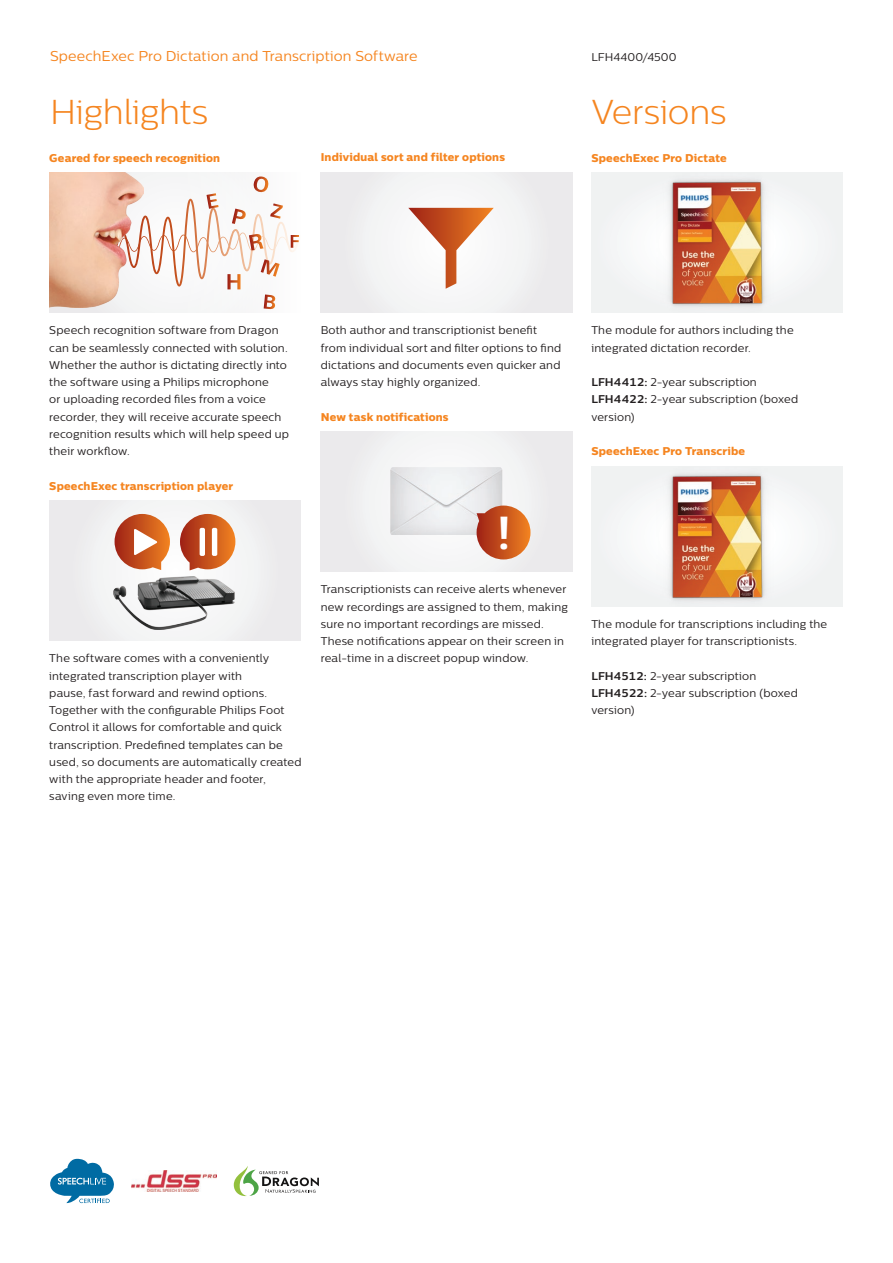
<style>
.page{position:relative;width:893px;height:1263px;background:#fff}
.page>*{position:absolute;margin:0;border:0;box-sizing:border-box;transform-origin:0 0}
.t1{font:700 46.2px "Centrale Sans";color:#fff}
.t2{font:300 34.5px "Centrale Sans";letter-spacing:-.01em;color:#f58520}
.t3{font:14.25px "Centrale Sans";letter-spacing:.01em;color:#f58520}
.t4{font:11.25px/17.2px "Centrale Sans";letter-spacing:.015em;color:#231f20}
.t5{font:11.25px "Centrale Sans X Bold";letter-spacing:.015em;color:#f58520}
.s1{font-weight:700}
</style>
<div class="page">
<img style="left:49px;top:172px;width:95px;height:136px">
<div style="left:175px;top:172px;width:126px;height:141px;background:#f7f7f7"></div>
<svg style="left:50px;top:176px;width:249px;height:133px"></svg>
<div style="left:49px;top:500px;width:252px;height:141px;background:#ededee"></div>
<img style="left:113px;top:576px;width:122px;height:53px">
<svg style="left:180px;top:514px;width:55px;height:56px"></svg>
<svg style="left:115px;top:514px;width:55px;height:56px"></svg>
<div style="left:200px;top:528px;width:5px;height:28px;background:#fff;border-radius:2px"></div>
<div style="left:212px;top:528px;width:5px;height:28px;background:#fff;border-radius:2px"></div>
<div style="left:321px;top:172px;width:251px;height:141px;background:#f0f0f1"></div>
<svg style="left:408px;top:208px;width:86px;height:81px"></svg>
<div style="left:321px;top:431px;width:251px;height:141px;background:#efeff0"></div>
<img style="left:390px;top:467px;width:112px;height:67px">
<svg style="left:477px;top:505px;width:53px;height:54px"></svg>
<div style="left:591px;top:172px;width:252px;height:141px;background:#f0f2f2"></div>
<img style="left:644px;top:179px;width:147px;height:128px">
<div style="left:591px;top:466px;width:252px;height:140px;background:#f0f2f2"></div>
<img style="left:644px;top:473px;width:147px;height:128px">
<svg style="left:234px;top:1166px;width:85px;height:30px"></svg>
<svg style="left:50px;top:1159px;width:64px;height:44px"></svg>
<img style="left:131px;top:1171px;width:85px;height:20px">
<p class="t3" style="left:50px;top:48px;width:369px">SpeechExec Pro Dictation and Transcription Software</p>
<h2 class="t2" style="left:50px;top:92px;width:159px">Highlights</h2>
<p class="t5" style="left:49px;top:151px;width:172px">Geared for speech recognition</p>
<p class="t5" style="left:321px;top:150px;width:186px">Individual sort and filter options</p>
<p class="t4" style="left:591px;top:48px;width:87px">LFH4400/4500</p>
<h2 class="t2" style="left:591px;top:92px;width:137px">Versions</h2>
<p class="t5" style="left:591px;top:151px;width:137px">SpeechExec Pro Dictate</p>
<p class="t4" style="left:49px;top:321px;width:241px">Speech recognition software from Dragon can be seamlessly connected with solution.<br>Whether the author is dictating directly into the software using a Philips microphone<br>or uploading recorded files from a voice recorder, they will receive accurate speech recognition results which will help speed up their workflow.</p>
<p class="t5" style="left:49px;top:478px;width:185px">SpeechExec transcription player</p>
<p class="t4" style="left:49px;top:649px;width:254px">The software comes with a conveniently integrated transcription player with<br>pause, fast forward and rewind options.<br>Together with the configurable Philips Foot Control it allows for comfortable and quick transcription. Predefined templates can be used, so documents are automatically created with the appropriate header and footer, saving even more time.</p>
<p class="t4" style="left:321px;top:321px;width:242px">Both author and transcriptionist benefit from individual sort and filter options to find dictations and documents even quicker and always stay highly organized.</p>
<p class="t5" style="left:321px;top:409px;width:129px">New task notifications</p>
<h1 class="t1" style="left:497px;top:505px;width:15px">!</h1>
<p class="t4" style="left:321px;top:580px;width:249px">Transcriptionists can receive alerts whenever new recordings are assigned to them, making sure no important recordings are missed.<br>These notifications appear on their screen in real-time in a discreet popup window.</p>
<p class="t4" style="left:591px;top:322px;width:204px">The module for authors including the integrated dictation recorder.</p>
<p class="t4" style="left:591px;top:373px;width:208px"><span class="s1">LFH4412:</span> 2-year subscription<br><span class="s1">LFH4422:</span> 2-year subscription (boxed version)</p>
<p class="t5" style="left:591px;top:444px;width:155px">SpeechExec Pro Transcribe</p>
<p class="t4" style="left:591px;top:615px;width:237px">The module for transcriptions including the integrated player for transcriptionists.</p>
<p class="t4" style="left:591px;top:667px;width:208px"><span class="s1">LFH4512:</span> 2-year subscription<br><span class="s1">LFH4522:</span> 2-year subscription (boxed version)</p>
</div>
